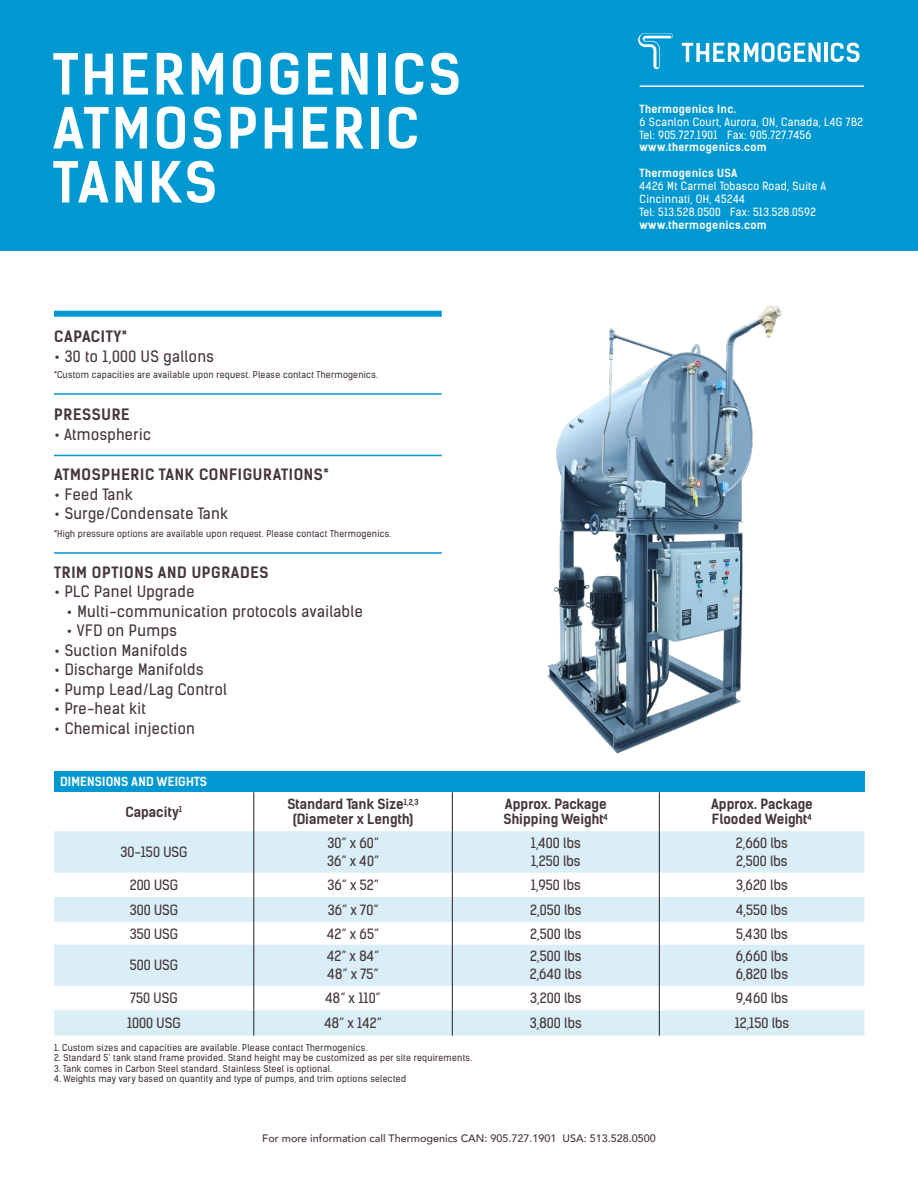
<style>
.page{position:relative;width:918px;height:1188px;background:#fff}
.page>*{position:absolute;margin:0;border:0;box-sizing:border-box;transform-origin:0 0}
.t1{font:700 54px "Kelson Sans";letter-spacing:.055em;color:#fff}
.t2{font:15px "Kelson Sans";letter-spacing:.03em;color:#453638}
.t3{font:700 15px "Kelson Sans";letter-spacing:.045em;color:#453638}
.Bullets{font:13.5px/18px "Kelson Sans";color:#453638}
.Bullets-2{font:700 13.5px/15px "Kelson Sans";color:#453638}
.Bullets-3{font:700 12px "Kelson Sans";letter-spacing:.015em;color:#fff}
.t4{font:10.8px/12.9px "Kelson Sans";letter-spacing:.03em;color:#fff}
.t5{font:500 10.8px "Avenir";color:#453638}
.t6{font:700 10.8px "Kelson Sans";letter-spacing:.03em;color:#fff}
.t7{font:9px "Kelson Sans";letter-spacing:.03em;color:#453638}
.s1{font-weight:700}
</style>
<div class="page">
<div style="left:54px;top:311px;width:388px;height:6px;background:#0098d1"></div>
<hr style="left:54px;top:393px;width:388px;height:2px;background:#0098d1">
<hr style="left:54px;top:455px;width:388px;height:1px;background:#009bbf">
<hr style="left:54px;top:552px;width:388px;height:2px;background:#0098d1">
<div style="left:54px;top:771px;width:811px;height:21px;background:#0098d1"></div>
<svg style="left:54px;top:831px;width:811px;height:205px;fill:#d9eef7"></svg>
<hr style="left:254px;top:792px;width:1px;height:39px;background:#231f20">
<hr style="left:452px;top:792px;width:1px;height:39px;background:#231f20">
<hr style="left:659px;top:792px;width:1px;height:39px;background:#231f20">
<hr style="left:254px;top:831px;width:1px;height:42px;background:#231f20">
<hr style="left:452px;top:831px;width:1px;height:42px;background:#231f20">
<hr style="left:659px;top:831px;width:1px;height:42px;background:#231f20">
<svg style="left:254px;top:873px;width:1px;height:72px"></svg>
<svg style="left:452px;top:873px;width:1px;height:72px"></svg>
<svg style="left:659px;top:873px;width:1px;height:72px"></svg>
<hr style="left:254px;top:945px;width:1px;height:41px;background:#231f20">
<hr style="left:452px;top:945px;width:1px;height:41px;background:#231f20">
<hr style="left:659px;top:945px;width:1px;height:41px;background:#231f20">
<svg style="left:254px;top:986px;width:1px;height:50px"></svg>
<svg style="left:452px;top:986px;width:1px;height:50px"></svg>
<svg style="left:659px;top:986px;width:1px;height:50px"></svg>
<div style="left:0;top:0;width:918px;height:250px;background:#0098d1"></div>
<svg style="left:682px;top:42px;width:139px;height:20px"></svg>
<hr style="left:824px;top:43px;width:4px;height:19px;background:#fff">
<svg style="left:831px;top:43px;width:29px;height:19px"></svg>
<svg style="left:638px;top:33px;width:35px;height:36px"></svg>
<hr style="left:640px;top:86px;width:224px;height:1px;background:#fff">
<img style="left:547px;top:305px;width:235px;height:449px">
<p class="t1" style="left:53px;top:41px;width:410px">THERMOGENICS</p>
<p class="t1" style="left:53px;top:95px;width:368px">ATMOSPHERIC</p>
<p class="t1" style="left:53px;top:149px;width:166px">TANKS</p>
<p class="t3" style="left:54px;top:327px;width:75px">CAPACITY*</p>
<p class="t2" style="left:54px;top:347px;width:161px">• 30 to 1,000 US gallons</p>
<p class="t7" style="left:54px;top:369px;width:325px">*Custom capacities are available upon request. Please contact Thermogenics.</p>
<p class="t3" style="left:54px;top:405px;width:77px">PRESSURE</p>
<p class="t2" style="left:54px;top:425px;width:99px">• Atmospheric</p>
<p class="t3" style="left:54px;top:465px;width:276px">ATMOSPHERIC TANK CONFIGURATIONS*</p>
<p class="t2" style="left:54px;top:485px;width:80px">• Feed Tank</p>
<p class="t2" style="left:54px;top:504px;width:176px">• Surge/Condensate Tank</p>
<p class="t7" style="left:54px;top:528px;width:339px">*High pressure options are available upon request. Please contact Thermogenics.</p>
<p class="t3" style="left:54px;top:563px;width:216px">TRIM OPTIONS AND UPGRADES</p>
<p class="t2" style="left:54px;top:582px;width:142px">• PLC Panel Upgrade</p>
<p class="t2" style="left:67px;top:602px;width:298px">• Multi-communication protocols available</p>
<p class="t2" style="left:67px;top:621px;width:112px">• VFD on Pumps</p>
<p class="t2" style="left:54px;top:641px;width:135px">• Suction Manifolds</p>
<p class="t2" style="left:54px;top:660px;width:151px">• Discharge Manifolds</p>
<p class="t2" style="left:54px;top:680px;width:174px">• Pump Lead/Lag Control</p>
<p class="t2" style="left:54px;top:699px;width:93px">• Pre-heat kit</p>
<p class="t2" style="left:54px;top:719px;width:142px">• Chemical injection</p>
<p class="t6" style="left:640px;top:102px;width:98px">Thermogenics Inc.</p>
<p class="t4" style="left:640px;top:115px;width:225px">6 Scanlon Court, Aurora, ON, Canada, L4G 7B2</p>
<p class="t4" style="left:640px;top:128px;width:173px">Tel: 905.727.1901 Fax: 905.727.7456 <span class="s1">www.thermogenics.com</span></p>
<p class="t6" style="left:640px;top:167px;width:99px">Thermogenics USA</p>
<p class="t4" style="left:640px;top:180px;width:188px">4426 Mt Carmel Tobasco Road, Suite A</p>
<p class="t4" style="left:640px;top:193px;width:107px">Cincinnati, OH, 45244</p>
<p class="t4" style="left:640px;top:206px;width:178px">Tel: 513.528.0500 Fax: 513.528.0592</p>
<p class="t6" style="left:640px;top:219px;width:129px">www.thermogenics.com</p>
<p class="Bullets-3" style="left:60px;top:774px;width:149px">DIMENSIONS AND WEIGHTS</p>
<p class="Bullets-2" style="left:126px;top:804px;width:58px">Capacity<sup>1</sup></p>
<p class="Bullets-2" style="left:287px;top:797px;width:133px;text-align:center">Standard Tank Size<sup>1,2,3 </sup>(Diameter x Length)</p>
<p class="Bullets-2" style="left:504px;top:797px;width:106px">Approx. Package<br>Shipping Weight<sup>4</sup></p>
<p class="Bullets-2" style="left:711px;top:797px;width:103px">Approx. Package<br>Flooded Weight<sup>4</sup></p>
<p class="Bullets" style="left:120px;top:843px;width:68px">30-150 USG</p>
<p class="Bullets" style="left:327px;top:834px;width:54px">30” x 60”<br>36” x 40”</p>
<p class="Bullets" style="left:531px;top:834px;width:51px">1,400 lbs<br>1,250 lbs</p>
<p class="Bullets" style="left:736px;top:834px;width:53px">2,660 lbs<br>2,500 lbs</p>
<p class="Bullets" style="left:130px;top:876px;width:50px">200 USG</p>
<p class="Bullets" style="left:327px;top:876px;width:53px">36” x 52”</p>
<p class="Bullets" style="left:531px;top:876px;width:51px">1,950 lbs</p>
<p class="Bullets" style="left:736px;top:876px;width:53px">3,620 lbs</p>
<p class="Bullets" style="left:130px;top:901px;width:50px">300 USG</p>
<p class="Bullets" style="left:328px;top:901px;width:52px">36” x 70”</p>
<p class="Bullets" style="left:530px;top:901px;width:53px">2,050 lbs</p>
<p class="Bullets" style="left:736px;top:901px;width:53px">4,550 lbs</p>
<p class="Bullets" style="left:130px;top:925px;width:50px">350 USG</p>
<p class="Bullets" style="left:327px;top:925px;width:53px">42” x 65”</p>
<p class="Bullets" style="left:530px;top:925px;width:53px">2,500 lbs</p>
<p class="Bullets" style="left:736px;top:925px;width:53px">5,430 lbs</p>
<p class="Bullets" style="left:130px;top:957px;width:50px">500 USG</p>
<p class="Bullets" style="left:327px;top:948px;width:54px">42” x 84”<br>48” x 75”</p>
<p class="Bullets" style="left:530px;top:948px;width:54px">2,500 lbs<br>2,640 lbs</p>
<p class="Bullets" style="left:736px;top:948px;width:54px">6,660 lbs<br>6,820 lbs</p>
<p class="Bullets" style="left:130px;top:989px;width:49px">750 USG</p>
<p class="Bullets" style="left:326px;top:989px;width:57px">48” x 110”</p>
<p class="Bullets" style="left:530px;top:989px;width:53px">3,200 lbs</p>
<p class="Bullets" style="left:736px;top:989px;width:54px">9,460 lbs</p>
<p class="Bullets" style="left:127px;top:1014px;width:55px">1000 USG</p>
<p class="Bullets" style="left:324px;top:1014px;width:59px">48” x 142”</p>
<p class="Bullets" style="left:530px;top:1014px;width:53px">3,800 lbs</p>
<p class="Bullets" style="left:735px;top:1014px;width:56px">12,150 lbs</p>
<p class="t7" style="left:54px;top:1042px;width:315px">1. Custom sizes and capacities are available. Please contact Thermogenics.</p>
<p class="t7" style="left:54px;top:1052px;width:420px">2. Standard 5’ tank stand frame provided. Stand height may be customized as per site requirements.</p>
<p class="t7" style="left:54px;top:1063px;width:280px">3. Tank comes in Carbon Steel standard. Stainless Steel is optional.</p>
<p class="t7" style="left:54px;top:1073px;width:354px">4. Weights may vary based on quantity and type of pumps, and trim options selected</p>
<p class="t5" style="left:262px;top:1129px;width:395px">For more information call Thermogenics CAN: 905.727.1901 USA: 513.528.0500</p>
</div>
